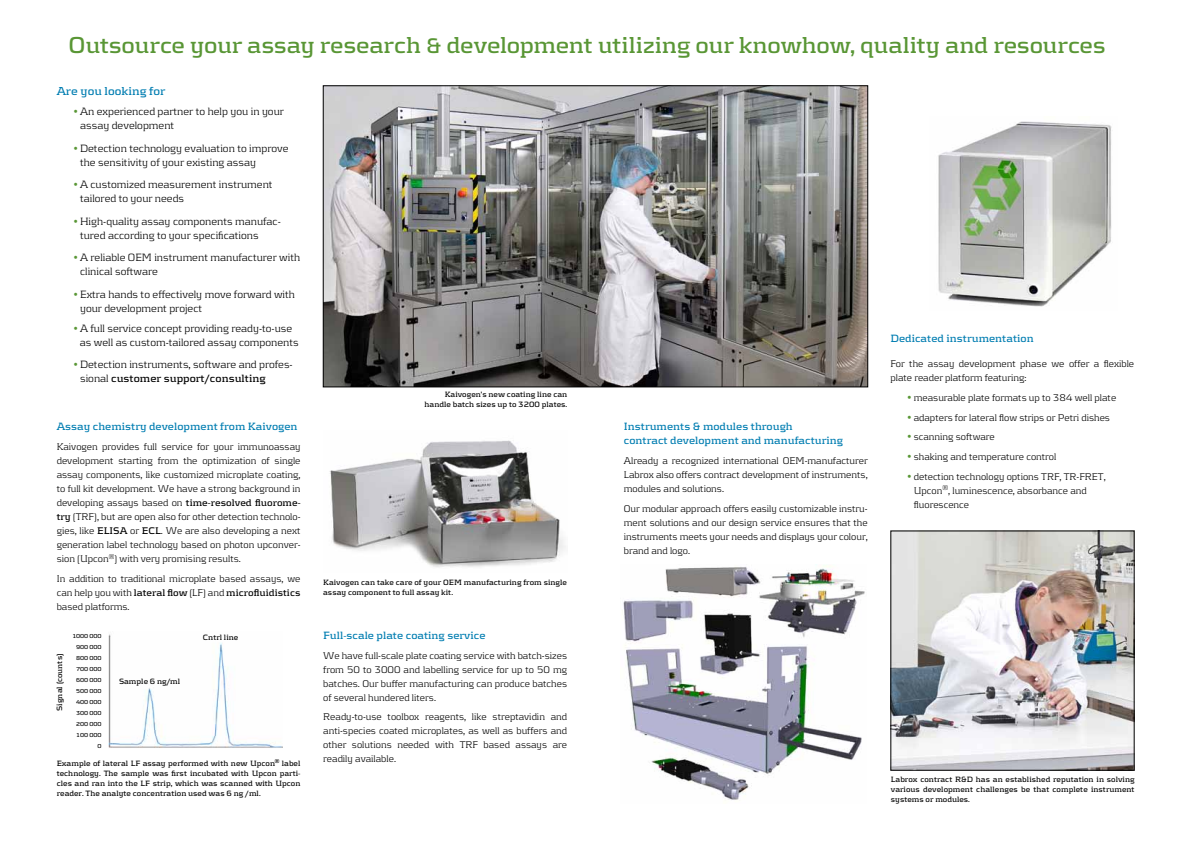
<style>
.page{position:relative;width:1191px;height:842px;background:#fff}
.page>*{position:absolute;margin:0;border:0;box-sizing:border-box;transform-origin:0 0}
.t1{font:700 24px "Kontrapunkt";letter-spacing:-.01em;color:#599635}
.t2{font:700 12px "Kontrapunkt";color:#007db1}
.t3{font:300 11px/14px "Kontrapunkt";color:#000}
.t4{font:700 11px/14px "Kontrapunkt";color:#007db1}
.t5{font:300 10px/14px "Kontrapunkt";color:#000;text-align:justify}
.t6{font:700 8px/10px "Kontrapunkt";color:#000;text-align:justify}
.t7{font:700 6px/11px "Kontrapunkt";letter-spacing:-.015em;color:#000;text-align:right}
.s1{font-size:22px}
.s2{color:#599635}
.s3{font-weight:700}
.s4{font-size:11px;color:#599635}
</style>
<div class="page">
<img style="left:623px;top:565px;width:242px;height:235px">
<img style="left:329px;top:440px;width:237px;height:128px">
<img style="left:892px;top:533px;width:240px;height:235px">
<img style="left:108px;top:634px;width:174px;height:114px">
<img style="left:325px;top:88px;width:541px;height:297px">
<div style="left:323px;top:86px;width:545px;height:301px;border:1px solid #000"></div>
<img style="left:938px;top:121px;width:174px;height:186px">
<h1 class="t1" style="left:69px;top:31px;width:1038px">Outsource your assay research <span class="s1">&amp;</span> development utilizing our knowhow, quality and resources</h1>
<p class="t2" style="left:57px;top:84px;width:110px">Are you looking for</p>
<p class="t3" style="left:80px;top:104px;width:205px;text-indent:-6px"><span class="s2">•</span> An experienced partner to help you in your assay development</p>
<p class="t3" style="left:80px;top:141px;width:210px;text-indent:-6px"><span class="s2">•</span> Detection technology evaluation to improve the sensitivity of your existing assay</p>
<p class="t3" style="left:80px;top:177px;width:194px;text-indent:-6px"><span class="s2">•</span> A customized measurement instrument tailored to your needs</p>
<p class="t3" style="left:80px;top:214px;width:202px;text-indent:-6px"><span class="s2">•</span> High-quality assay components manufac&shy;tured according to your specifications</p>
<p class="t3" style="left:80px;top:250px;width:222px;text-indent:-6px"><span class="s2">•</span> A reliable OEM instrument manufacturer with clinical software</p>
<p class="t3" style="left:80px;top:287px;width:216px;text-indent:-6px"><span class="s2">•</span> Extra hands to effectively move forward with your development project</p>
<p class="t3" style="left:74px;top:321px;width:226px;text-align:center"><span class="s2">•</span> A full service concept providing ready-to-use as well as custom-tailored assay components</p>
<p class="t3" style="left:80px;top:357px;width:214px;text-indent:-6px"><span class="s2">•</span> Detection instruments, software and profes&shy;sional <span class="s3">customer support/consulting</span></p>
<p class="t4" style="left:57px;top:419px;width:242px">Assay chemistry development from Kaivogen</p>
<p class="t5" style="left:57px;top:439px;width:245px">Kaivogen provides full service for your immunoassay development starting from the optimization of single assay components, like customized microplate coating, to full kit development. We have a strong background in developing assays based on <span class="s3">time-resolved fluorome&shy;try</span> (TRF), but are open also for other detection technolo&shy;gies, like <span class="s3">ELISA</span> or <span class="s3">ECL</span>. We are also developing a next generation label technology based on photon upconver&shy;sion (Upcon<sup>®</sup>) with very promising results.</p>
<p class="t5" style="left:57px;top:571px;width:245px">In addition to traditional microplate based assays, we can help you with <span class="s3">lateral flow</span> (LF) and <span class="s3">microfluidistics </span>based platforms.</p>
<p class="t6" style="left:54px;top:711px;width:58px;rotate:-90deg">Signal (counts)</p>
<p class="t7" style="left:72px;top:631px;width:31px">1000 000<br>900 000<br>800 000<br>700 000<br>600 000<br>500 000<br>400 000<br>300 000<br>200 000<br>100 000<br>0</p>
<p class="t6" style="left:119px;top:676px;width:63px">Sample 6 ng/ml</p>
<p class="t6" style="left:203px;top:632px;width:37px">Cntrl line</p>
<p class="t6" style="left:57px;top:758px;width:245px">Example of lateral LF assay performed with new Upcon<sup>®</sup> label technology. The sample was first incubated with Upcon parti&shy;cles and ran into the LF strip, which was scanned with Upcon reader. The analyte concentration used was 6 ng /ml.</p>
<p class="t6" style="left:424px;top:389px;width:144px;text-align:right">Kaivogen’s new coating line can handle batch sizes up to 3200 plates.</p>
<p class="t6" style="left:323px;top:577px;width:245px">Kaivogen can take care of your OEM manufacturing from single assay component to full assay kit.</p>
<p class="t4" style="left:323px;top:628px;width:164px">Full-scale plate coating service</p>
<p class="t5" style="left:323px;top:648px;width:245px">We have full-scale plate coating service with batch-sizes from 50 to 3000 and labelling service for up to 50 mg batches. Our buffer manufacturing can produce batches of several hundered liters.</p>
<p class="t5" style="left:323px;top:710px;width:245px">Ready-to-use toolbox reagents, like streptavidin and anti-species coated microplates, as well as buffers and other solutions needed with TRF based assays are readily available.</p>
<p class="t4" style="left:624px;top:419px;width:221px">Instruments &amp; modules through<br>contract development and manufacturing</p>
<p class="t5" style="left:624px;top:453px;width:245px">Already a recognized international OEM-manufacturer Labrox also offers contract development of instruments, modules and solutions.</p>
<p class="t5" style="left:624px;top:501px;width:245px">Our modular approach offers easily customizable instru&shy;ment solutions and our design service ensures that the instruments meets your needs and displays your colour, brand and logo.</p>
<p class="t4" style="left:890px;top:331px;width:145px">Dedicated instrumentation</p>
<p class="t5" style="left:890px;top:357px;width:245px">For the assay development phase we offer a flexible plate reader platform featuring:</p>
<p class="t5" style="left:907px;top:390px;width:210px"><span class="s4">•</span> measurable plate formats up to 384 well plate</p>
<p class="t5" style="left:907px;top:410px;width:204px"><span class="s4">•</span> adapters for lateral flow strips or Petri dishes</p>
<p class="t5" style="left:907px;top:430px;width:89px"><span class="s4">•</span> scanning software</p>
<p class="t5" style="left:907px;top:449px;width:150px"><span class="s4">•</span> shaking and temperature control</p>
<p class="t5" style="left:914px;top:469px;width:193px;text-align:left;text-indent:-6px"><span class="s4">•</span> detection technology options TRF, TR-FRET,<br>Upcon<sup>®</sup>, luminescence, absorbance and fluorescence</p>
<p class="t6" style="left:891px;top:774px;width:245px">Labrox contract R&amp;D has an established reputation in solving various development challenges be that complete instrument systems or modules.</p>
</div>
